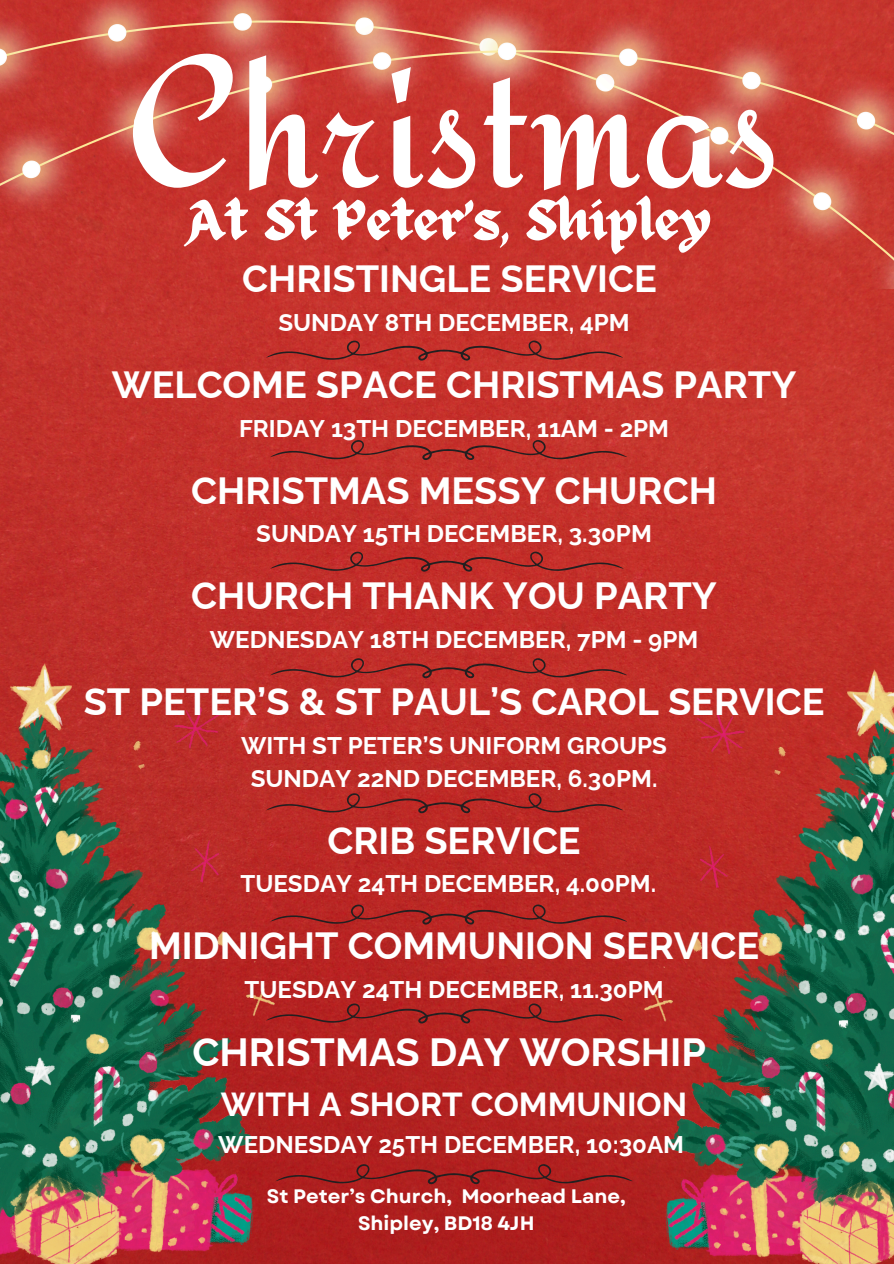
<style>
.page{position:relative;width:894px;height:1264px;background:#fff}
.page>*{position:absolute;margin:0;border:0;box-sizing:border-box;transform-origin:0 0}
.t1{font:187.5px "Redressed";color:#fff}
.t2{font:55.5px "ED Celandine";color:#fff}
.t3{font:700 39.3px "Raleway";color:#fff}
.t4{font:700 37.8px "Raleway";color:#fff}
.t5{font:700 33.3px "Raleway";color:#fff}
.t6{font:700 24.15px/33px "Raleway";color:#fff;text-align:center}
.t7{font:700 19.5px "Garet";color:#fff}
</style>
<div class="page">
<img style="left:0;top:288px;width:893px;height:975px">
<img style="left:0;top:662px;width:274px;height:601px">
<img style="left:644px;top:668px;width:249px;height:595px">
<img style="left:0;top:0;width:893px;height:288px">
<svg style="left:270px;top:551px;width:353px;height:20px;background:#b12c28"></svg>
<svg style="left:270px;top:658px;width:356px;height:20px;background:#af2c27"></svg>
<svg style="left:266px;top:793px;width:356px;height:20px;background:#ab2825"></svg>
<svg style="left:270px;top:904px;width:356px;height:20px;background:#a92523"></svg>
<svg style="left:266px;top:1003px;width:356px;height:20px;background:#a52321"></svg>
<svg style="left:275px;top:1164px;width:357px;height:20px;background:#a01f1e"></svg>
<svg style="left:270px;top:440px;width:356px;height:20px;background:#b32f2a"></svg>
<svg style="left:266px;top:340px;width:356px;height:20px;background:#b42f2a"></svg>
<p class="t1" style="left:125px;top:12px;width:654px">Christmas</p>
<h4 class="t2" style="left:185px;top:190px;width:527px">At St Peter’s, Shipley</h4>
<p class="t4" style="left:242px;top:256px;width:416px">CHRISTINGLE SERVICE</p>
<p class="t6" style="left:278px;top:306px;width:353px">SUNDAY 8TH DECEMBER, 4PM</p>
<h1 class="t4" style="left:112px;top:362px;width:685px">WELCOME SPACE CHRISTMAS PARTY</h1>
<h1 class="t6" style="left:239px;top:411px;width:431px">FRIDAY 13TH DECEMBER, 11AM - 2PM</h1>
<h2 class="t4" style="left:191px;top:468px;width:527px">CHRISTMAS MESSY CHURCH</h2>
<h2 class="t6" style="left:256px;top:517px;width:397px">SUNDAY 15TH DECEMBER, 3.30PM</h2>
<h4 class="t4" style="left:191px;top:573px;width:527px">CHURCH THANK YOU PARTY</h4>
<h4 class="t6" style="left:210px;top:623px;width:490px">WEDNESDAY 18TH DECEMBER, 7PM - 9PM</h4>
<h4 class="t4" style="left:84px;top:679px;width:742px">ST PETER’S &amp; ST PAUL’S CAROL SERVICE</h4>
<h4 class="t6" style="left:241px;top:728px;width:427px">WITH ST PETER’S UNIFORM GROUPS<br>SUNDAY 22ND DECEMBER, 6.30PM.</h4>
<h3 class="t4" style="left:327px;top:818px;width:255px">CRIB SERVICE</h3>
<h3 class="t6" style="left:240px;top:867px;width:417px">TUESDAY 24TH DECEMBER, 4.00PM.</h3>
<h4 class="t4" style="left:149px;top:923px;width:611px">MIDNIGHT COMMUNION SERVICE</h4>
<h4 class="t6" style="left:244px;top:972px;width:420px">TUESDAY 24TH DECEMBER, 11.30PM</h4>
<h4 class="t3" style="left:192px;top:1029px;width:515px">CHRISTMAS DAY WORSHIP</h4>
<h4 class="t5" style="left:221px;top:1084px;width:467px">WITH A SHORT COMMUNION</h4>
<h4 class="t6" style="left:218px;top:1127px;width:467px">WEDNESDAY 25TH DECEMBER, 10:30AM</h4>
<h4 class="t7" style="left:267px;top:1181px;width:360px">St Peter’s Church, Moorhead Lane,</h4>
<h4 class="t7" style="left:358px;top:1208px;width:178px">Shipley, BD18 4JH</h4>
</div>
